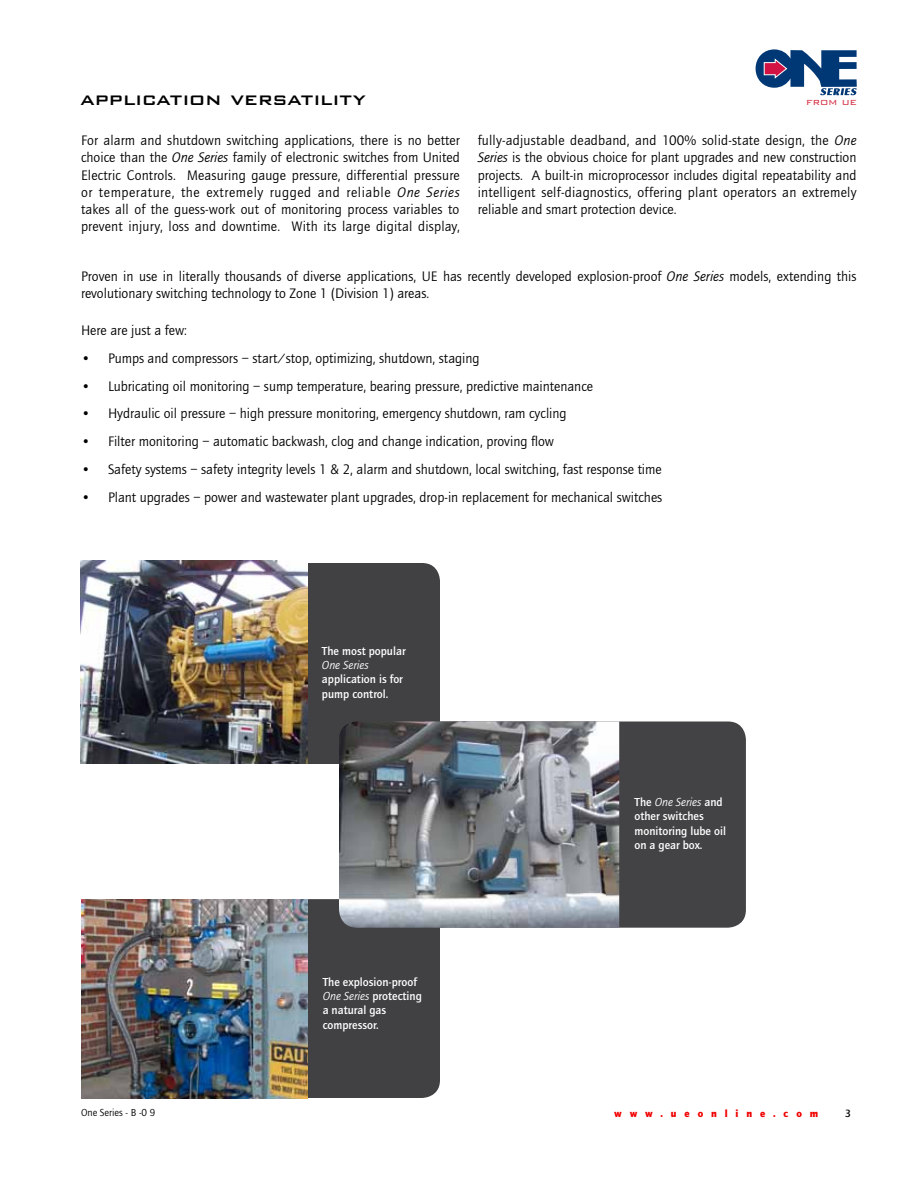
<style>
.page{position:relative;width:918px;height:1188px;background:#fff}
.page>*{position:absolute;margin:0;border:0;box-sizing:border-box;transform-origin:0 0}
.t1{font:500 22.5px "Bank Gothic BT";color:#000101}
.t2{font:14.25px/17.1px "Quay Sans ITC";color:#000;text-align:justify}
.t3{font:12px/14.4px "Quay Sans Md ITC";color:#fff}
.t4{font:italic 12px "Quay Sans ITC";color:#fff}
.t5{font:300 12px "Bank Gothic BT";color:#d73347}
.t6{font:10.8px "Quay Sans Md ITC";color:#000}
.t7{font:900 10.5px "Quay Sans ITC";letter-spacing:.75em;color:#f00200}
.t8{font:10.5px "Quay Sans ITC";color:#000}
.s1{font-style:italic}
.s2{font-family:"Quay Sans ITC";font-style:italic}
.s3{font-family:"Quay Sans Md ITC";font-style:normal}
</style>
<div class="page">
<svg style="left:756px;top:49px;width:101px;height:46px"></svg>
<div style="left:253px;top:899px;width:187px;height:199px;background:#414042;border-radius:18px"></div>
<img style="left:81px;top:899px;width:226px;height:199px">
<div style="left:286px;top:563px;width:154px;height:201px;background:#414042;border-radius:18px"></div>
<img style="left:81px;top:561px;width:226px;height:203px">
<div style="left:339px;top:722px;width:407px;height:206px;background:#434345;border-radius:18px"></div>
<img style="left:339px;top:722px;width:280px;height:206px">
<h1 class="t1" style="left:80px;top:87px;width:287px">application versatility</h1>
<p class="t5" style="left:806px;top:95px;width:52px">from ue</p>
<p class="t2" style="left:81px;top:132px;width:381px">For alarm and shutdown switching applications, there is no better choice than the <span class="s1">One Series</span> family of electronic switches from United Electric Controls. Measuring gauge pressure, differential pressure or temperature, the extremely rugged and reliable <span class="s1">One Series </span>takes all of the guess-work out of monitoring process variables to prevent injury, loss and downtime. With its large digital display,</p>
<p class="t2" style="left:478px;top:132px;width:380px">fully-adjustable deadband, and 100% solid-state design, the <span class="s1">One Series</span> is the obvious choice for plant upgrades and new construction projects. A built-in microprocessor includes digital repeatability and intelligent self-diagnostics, offering plant operators an extremely reliable and smart protection device.</p>
<p class="t2" style="left:81px;top:267px;width:777px">Proven in use in literally thousands of diverse applications, UE has recently developed explosion-proof <span class="s1">One Series</span> models, extending this revolutionary switching technology to Zone 1 (Division 1) areas.</p>
<p class="t2" style="left:81px;top:322px;width:107px">Here are just a few:</p>
<p class="t2" style="left:81px;top:350px;width:400px">• Pumps and compressors – start/stop, optimizing, shutdown, staging</p>
<p class="t2" style="left:81px;top:378px;width:514px">• Lubricating oil monitoring – sump temperature, bearing pressure, predictive maintenance</p>
<p class="t2" style="left:81px;top:405px;width:487px">• Hydraulic oil pressure – high pressure monitoring, emergency shutdown, ram cycling</p>
<p class="t2" style="left:81px;top:433px;width:474px">• Filter monitoring – automatic backwash, clog and change indication, proving flow</p>
<p class="t2" style="left:81px;top:461px;width:582px">• Safety systems – safety integrity levels 1 &amp; 2, alarm and shutdown, local switching, fast response time</p>
<p class="t2" style="left:81px;top:489px;width:583px">• Plant upgrades – power and wastewater plant upgrades, drop-in replacement for mechanical switches</p>
<p class="t3" style="left:322px;top:643px;width:85px">The most popular</p>
<p class="t4" style="left:322px;top:658px;width:48px">One Series</p>
<p class="t3" style="left:322px;top:672px;width:82px">application is for pump control.</p>
<p class="t3" style="left:323px;top:974px;width:101px">The explosion-proof<br><span class="s2">One Series</span> protecting a natural gas compressor.</p>
<p class="t4" style="left:634px;top:796px;width:90px"><span class="s3">The</span> One Series <span class="s3">and</span></p>
<p class="t3" style="left:634px;top:809px;width:93px">other switches monitoring lube oil on a gear box.</p>
<p class="t8" style="left:81px;top:1107px;width:76px">One Series - B -0 9</p>
<p class="t7" style="left:614px;top:1107px;width:205px">www.ueonline.com</p>
<p class="t6" style="left:845px;top:1107px;width:7px">3</p>
</div>
